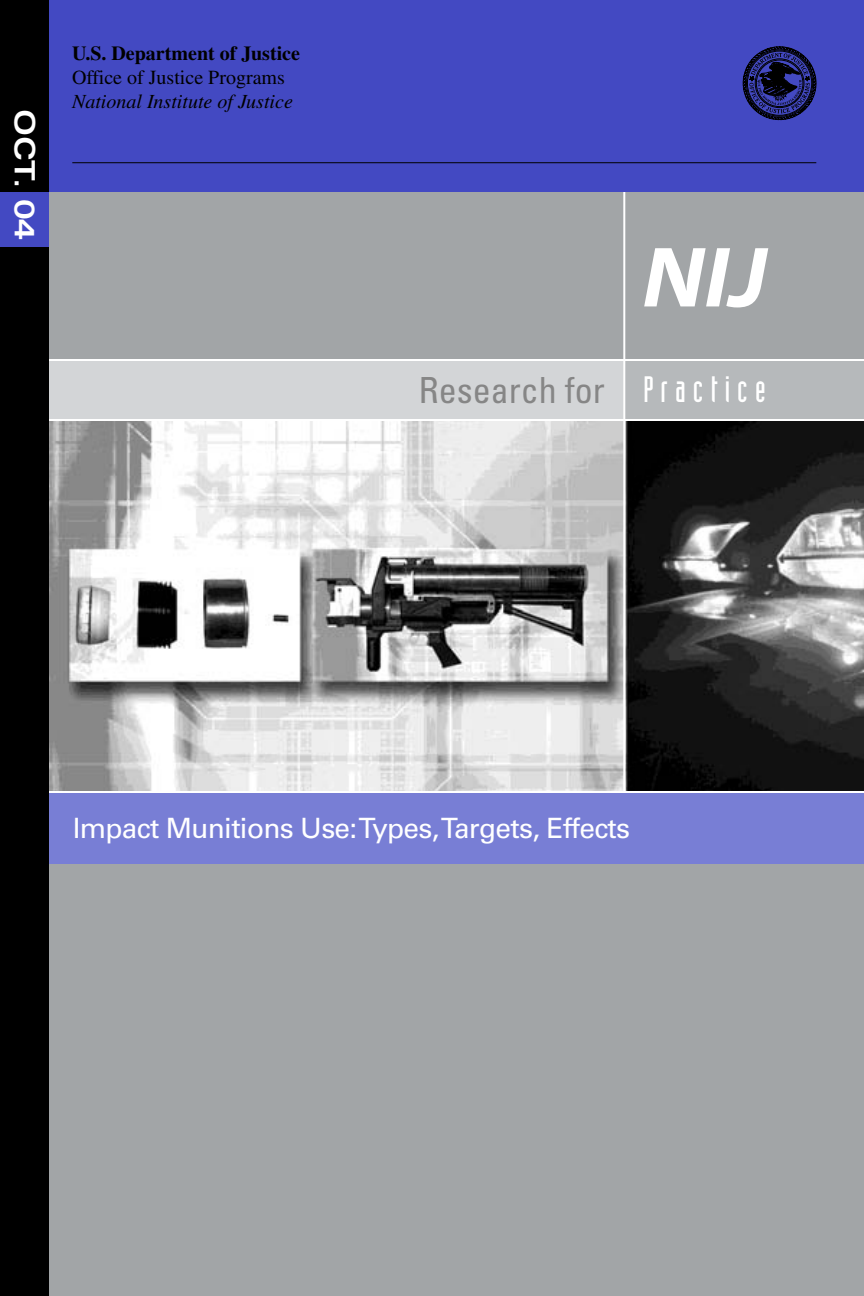
<style>
.page{position:relative;width:864px;height:1296px;background:#fff}
.page>*{position:absolute;margin:0;border:0;box-sizing:border-box;transform-origin:0 0}
.t1{font:condensed 36px "Univers";color:#868686}
.t2{font:28px "Univers";letter-spacing:-.025em;color:#fff}
.t3{font:700 expanded 28px "Univers";color:#fff}
.t4{font:italic 20px/24px "Times";color:#000}
.s1{font-weight:700;font-style:normal}
.s2{font-style:normal}
.s3{font-family:"Industria Solid";font-stretch:normal;color:#fff}
</style>
<div class="page">
<div style="left:36px;top:189px;width:828px;height:1107px;background:#a2a5a7"></div>
<div style="left:624px;top:360px;width:240px;height:61px;background:#b6b9bb"></div>
<svg style="left:644px;top:248px;width:124px;height:59px"></svg>
<div style="left:38px;top:360px;width:586px;height:60px;background:#d3d5d7"></div>
<hr style="left:27px;top:359px;width:837px;height:2px;background:#fff">
<img style="left:48px;top:421px;width:816px;height:370px">
<hr style="left:30px;top:419px;width:834px;height:2px;background:#fff">
<hr style="left:623px;top:160px;width:2px;height:632px;background:#fff">
<div style="left:38px;top:0;width:826px;height:192px;background:#4349c2"></div>
<hr style="left:72px;top:162px;width:744px;height:1px;background:#000">
<svg style="left:743px;top:46px;width:74px;height:74px"></svg>
<div style="left:32px;top:792px;width:832px;height:72px;background:#787ed5"></div>
<hr style="left:27px;top:791px;width:837px;height:2px;background:#fff">
<div style="left:0;top:0;width:48px;height:1296px;background:#000"></div>
<div style="left:0;top:192px;width:48px;height:54px;background:#4349c2"></div>
<p class="t3" style="left:35px;top:109px;width:133px;rotate:90deg">OCT. 04</p>
<p class="t4" style="left:72px;top:43px;width:230px"><span class="s1">U.S. Department of Justice<br></span><span class="s2">Office of Justice Programs<br></span>National Institute of Justice</p>
<p class="t1" style="left:419px;top:377px;width:348px">Research for <span class="s3">P r a c t i c e</span></p>
<p class="t2" style="left:73px;top:818px;width:559px">Impact Munitions Use: Types, Targets, Effects</p>
</div>
